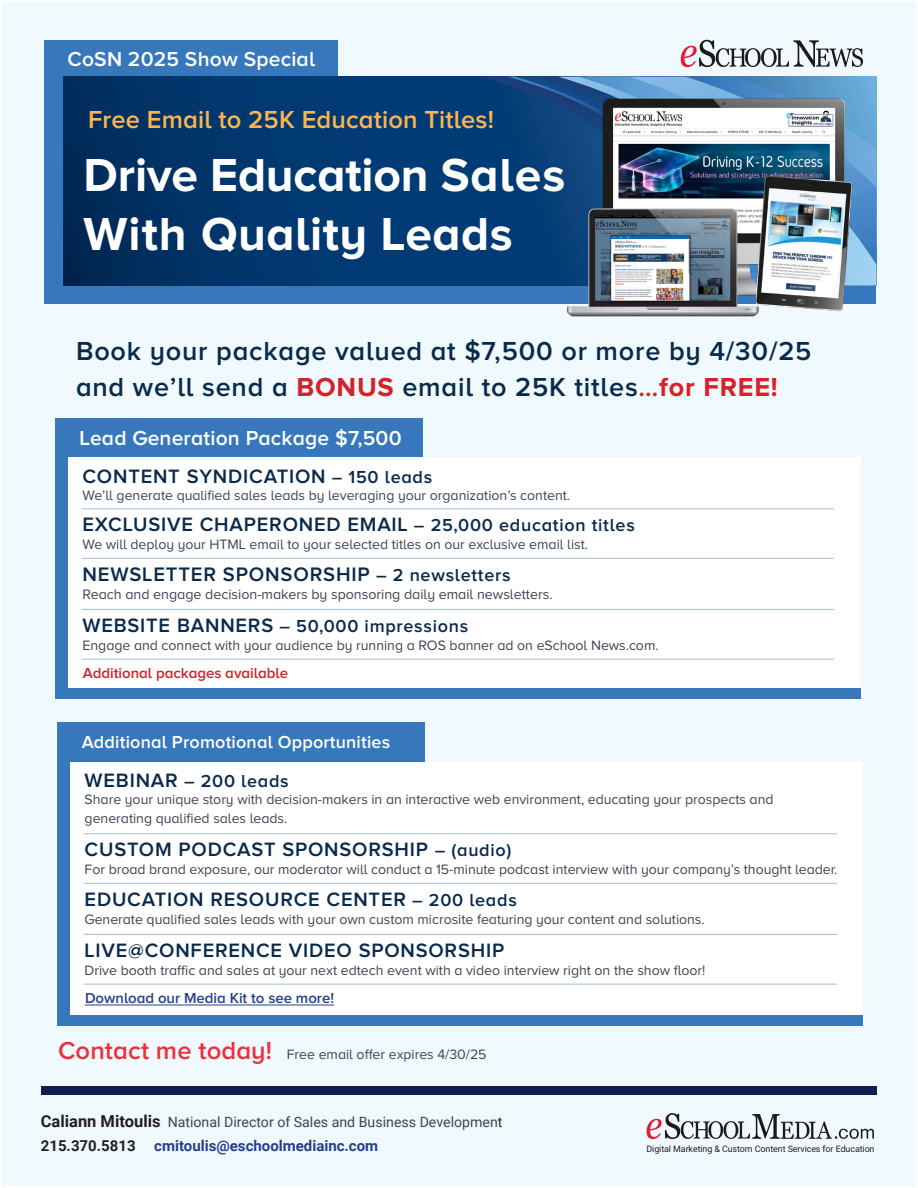
<style>
.page{position:relative;width:918px;height:1188px;background:#fff}
.page>*{position:absolute;margin:0;border:0;box-sizing:border-box;transform-origin:0 0}
.t1{font:700 48px/58.5px "Proxima Nova A";letter-spacing:.01em;color:#fff}
.t2{font:600 27px "Proxima Nova A";letter-spacing:.03em;color:#092a4b}
.t3{font:600 25.5px "Proxima Nova A";letter-spacing:.005em;color:#fcb54f}
.t4{font:600 25.5px "Proxima Nova A";letter-spacing:.005em;color:#ee2f3d}
.t5{font:600 21px "Proxima Nova A";letter-spacing:.01em;color:#fff}
.t6{font:600 20.25px "Proxima Nova A";letter-spacing:.04em;color:#092a4b}
.t7{font:600 20.1px "Proxima Nova A";letter-spacing:.04em;color:#092a4b}
.t8{font:600 18px "Proxima Nova A";letter-spacing:.04em;color:#092a4b}
.t9{font:600 18px "Proxima Nova A";letter-spacing:.01em;color:#fff}
.t10{font:700 15px "Roboto";color:#253f8e}
.t11{font:600 15px "Proxima Nova A";color:#253f8e}
.t12{font:600 15px "Proxima Nova A";color:#d1232a}
.t13{font:14.25px "Proxima Nova A";color:#3f4452}
.t14{font:14.1px "Proxima Nova A";color:#3f4452}
.t15{font:14.1px "Roboto";color:#3f4452}
.t16{font:9px "Roboto";letter-spacing:-.01em;color:#231f20}
.s1{font-weight:700;color:#d1232a}
.s2{color:#da2128}
.s3{font-weight:700;color:#da2128}
.s4{font-size:18px}
.s5{font-size:20.1px}
.s6{font-weight:700;font-size:16.5px;color:#231f20}
.s7{color:#231f20}
</style>
<div class="page">
<div style="left:0;top:0;width:918px;height:1188px;background:#f0f9fd;border:2px solid #fff"></div>
<div style="left:41px;top:1086px;width:835px;height:8px;background:#0f1e50"></div>
<svg style="left:647px;top:1113px;width:227px;height:26px"></svg>
<svg style="left:681px;top:40px;width:182px;height:27px"></svg>
<div style="left:45px;top:40px;width:293px;height:251px;background:#3778bd"></div>
<div style="left:45px;top:282px;width:831px;height:22px;background:#3778bd"></div>
<svg style="left:64px;top:77px;width:416px;height:208px"></svg>
<div style="left:480px;top:77px;width:28px;height:208px;background:#013b75"></div>
<svg style="left:508px;top:77px;width:7px;height:208px"></svg>
<svg style="left:515px;top:77px;width:43px;height:208px"></svg>
<svg style="left:822px;top:77px;width:54px;height:208px"></svg>
<svg style="left:558px;top:77px;width:264px;height:208px"></svg>
<img style="left:567px;top:97px;width:293px;height:220px">
<div style="left:55px;top:419px;width:367px;height:276px;background:#3778bd"></div>
<div style="left:55px;top:687px;width:806px;height:12px;background:#3778bd"></div>
<div style="left:68px;top:458px;width:793px;height:230px;background:#fff"></div>
<hr style="left:82px;top:508px;width:752px;height:1px;background:#a2bed2">
<hr style="left:82px;top:558px;width:752px;height:1px;background:#a2bed2">
<hr style="left:82px;top:609px;width:752px;height:1px;background:#a2bed2">
<hr style="left:82px;top:659px;width:752px;height:1px;background:#a2bed2">
<div style="left:57px;top:722px;width:367px;height:300px;background:#3778bd"></div>
<div style="left:57px;top:1014px;width:806px;height:11px;background:#3778bd"></div>
<div style="left:71px;top:762px;width:792px;height:252px;background:#fff"></div>
<hr style="left:85px;top:1005px;width:249px;height:1px;background:#253f8e">
<hr style="left:84px;top:833px;width:753px;height:1px;background:#a2bed2">
<hr style="left:84px;top:883px;width:753px;height:1px;background:#a2bed2">
<hr style="left:84px;top:934px;width:753px;height:1px;background:#a2bed2">
<hr style="left:84px;top:984px;width:753px;height:1px;background:#a2bed2">
<h3 class="t5" style="left:68px;top:47px;width:249px">CoSN 2025 Show Special</h3>
<p class="t3" style="left:88px;top:105px;width:407px">Free Email to 25K Education Titles!</p>
<p class="t1" style="left:84px;top:145px;width:483px">Drive Education Sales<br>With Quality Leads</p>
<p class="t2" style="left:76px;top:336px;width:737px">Book your package valued at $7,500 or more by 4/30/25</p>
<p class="t2" style="left:76px;top:371px;width:703px">and we’ll send a <span class="s1">BONUS</span> email to 25K titles<span class="s2">…</span><span class="s3">for FREE!</span></p>
<p class="t5" style="left:80px;top:426px;width:324px">Lead Generation Package $7,500</p>
<p class="t7" style="left:82px;top:465px;width:351px">CONTENT SYNDICATION <span class="s4">– 150 leads</span></p>
<p class="t14" style="left:82px;top:487px;width:489px">We’ll generate qualified sales leads by leveraging your organization’s content.</p>
<p class="t7" style="left:82px;top:513px;width:554px">EXCLUSIVE CHAPERONED EMAIL <span class="s4">– 25,000 education titles</span></p>
<p class="t14" style="left:82px;top:536px;width:507px">We will deploy your HTML email to your selected titles on our exclusive email list.</p>
<p class="t6" style="left:82px;top:563px;width:430px">NEWSLETTER SPONSORSHIP <span class="s4">– 2 newsletters</span></p>
<p class="t13" style="left:82px;top:586px;width:472px">Reach and engage decision-makers by sponsoring daily email newsletters.</p>
<p class="t8" style="left:82px;top:616px;width:387px"><span class="s5">WEBSITE BANNERS</span> – 50,000 impressions</p>
<p class="t12" style="left:83px;top:665px;width:207px">Additional packages available</p>
<p class="t14" style="left:82px;top:638px;width:578px">Engage and connect with your audience by running a ROS banner ad on eSchool News.com.</p>
<p class="t9" style="left:82px;top:732px;width:310px">Additional Promotional Opportunities</p>
<p class="t8" style="left:85px;top:771px;width:206px"><span class="s5">WEBINAR</span> – 200 leads</p>
<p class="t14" style="left:85px;top:791px;width:690px">Share your unique story with decision-makers in an interactive web environment, educating your prospects and</p>
<p class="t14" style="left:85px;top:811px;width:204px">generating qualified sales leads.</p>
<p class="t7" style="left:85px;top:838px;width:428px">CUSTOM PODCAST SPONSORSHIP <span class="s4">– (audio)</span></p>
<p class="t14" style="left:85px;top:861px;width:754px">For broad brand exposure, our moderator will conduct a 15-minute podcast interview with your company’s thought leader.</p>
<p class="t7" style="left:85px;top:888px;width:434px">EDUCATION RESOURCE CENTER <span class="s4">– 200 leads</span></p>
<p class="t14" style="left:85px;top:911px;width:622px">Generate qualified sales leads with your own custom microsite featuring your content and solutions.</p>
<p class="t7" style="left:85px;top:939px;width:421px">LIVE@CONFERENCE VIDEO SPONSORSHIP</p>
<p class="t11" style="left:85px;top:990px;width:251px">Download our Media Kit to see more!</p>
<p class="t14" style="left:85px;top:963px;width:622px">Drive booth traffic and sales at your next edtech event with a video interview right on the show floor!</p>
<p class="t4" style="left:58px;top:1036px;width:216px">Contact me today!</p>
<p class="t14" style="left:287px;top:1046px;width:201px">Free email offer expires 4/30/25</p>
<p class="t15" style="left:41px;top:1112px;width:463px"><span class="s6">Caliann Mitoulis</span> National Director of Sales and Business Developmen<span class="s7">t</span></p>
<p class="t10" style="left:41px;top:1135px;width:339px"><span class="s7">215.370.5813</span> cmitoulis@eschoolmediainc.com</p>
<p class="t16" style="left:647px;top:1143px;width:229px">Digital Marketing &amp; Custom Content Services for Education</p>
</div>
